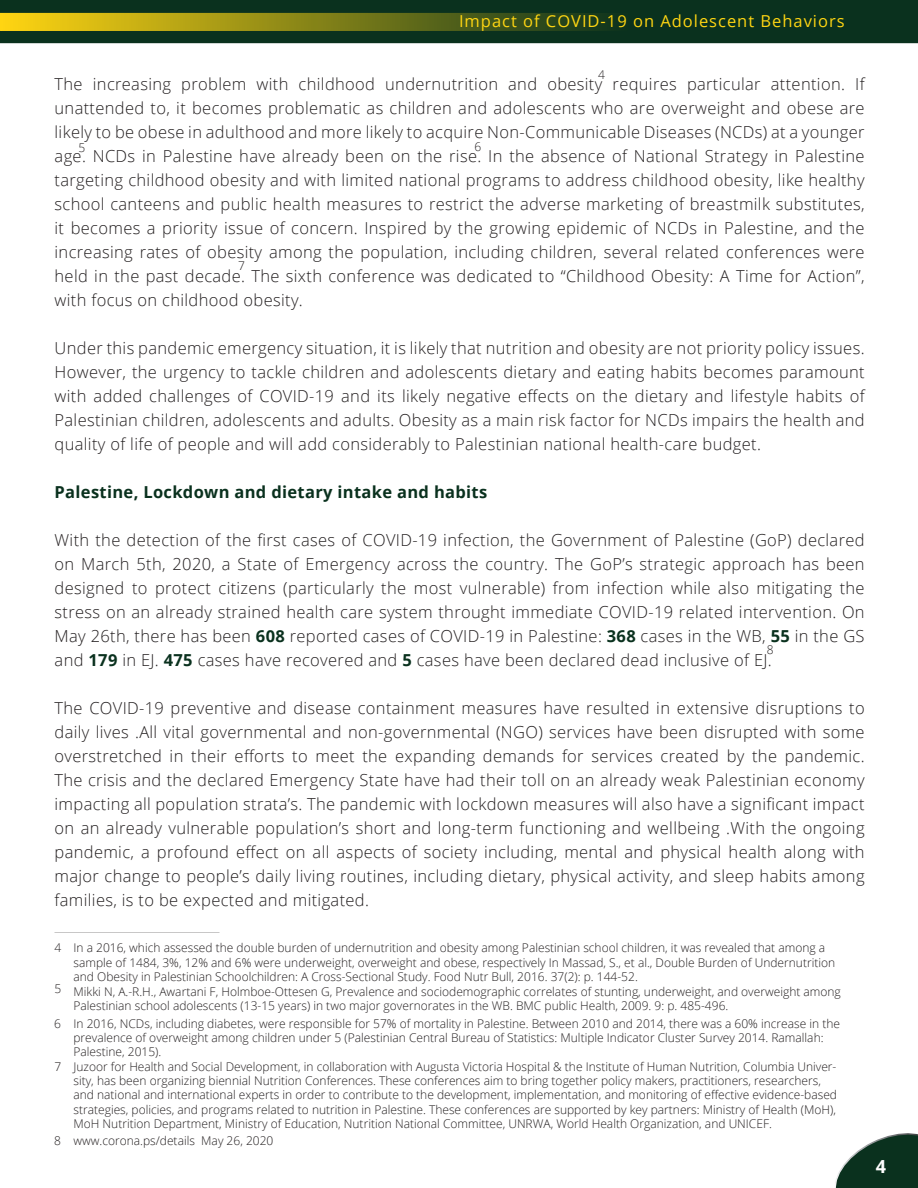
<style>
.page{position:relative;width:918px;height:1188px;background:#fff}
.page>*{position:absolute;margin:0;border:0;box-sizing:border-box;transform-origin:0 0}
.t1{font:700 18px "Open Sans";color:#fff}
.t2{font:300 16.5px/24px "Open Sans";letter-spacing:.02em;color:#231f20;text-align:justify}
.t3{font:700 16.5px "Open Sans";letter-spacing:.02em;color:#0a311e}
.t4{font:16.5px "Open Sans";letter-spacing:.06em;color:#ffd512}
.t5{font:300 12px/14.4px "Open Sans";color:#231f20}
.s1{font-weight:700;color:#0a311e}
</style>
<div class="page">
<svg style="left:835px;top:1133px;width:83px;height:55px"></svg>
<svg style="left:0;top:0;width:918px;height:43px;background:#2d481c"></svg>
<p class="t4" style="left:459px;top:10px;width:387px">Impact of COVID-19 on Adolescent Behaviors</p>
<p class="t5" style="left:598px;top:68px;width:8px">4</p>
<p class="t2" style="left:55px;top:72px;width:812px">The increasing problem with childhood undernutrition and obesity requires particular attention. If unattended to, it becomes problematic as children and adolescents who are overweight and obese are likely to be obese in adulthood and more likely to acquire Non-Communicable Diseases (NCDs) at a younger age. NCDs in Palestine have already been on the rise. In the absence of National Strategy in Palestine targeting childhood obesity and with limited national programs to address childhood obesity, like healthy school canteens and public health measures to restrict the adverse marketing of breastmilk substitutes, it becomes a priority issue of concern. Inspired by the growing epidemic of NCDs in Palestine, and the increasing rates of obesity among the population, including children, several related conferences were held in the past decade. The sixth conference was dedicated to “Childhood Obesity: A Time for Action”, with focus on childhood obesity.</p>
<p class="t2" style="left:55px;top:336px;width:812px">Under this pandemic emergency situation, it is likely that nutrition and obesity are not priority policy issues.<br>However, the urgency to tackle children and adolescents dietary and eating habits becomes paramount with added challenges of COVID-19 and its likely negative effects on the dietary and lifestyle habits of Palestinian children, adolescents and adults. Obesity as a main risk factor for NCDs impairs the health and quality of life of people and will add considerably to Palestinian national health-care budget.</p>
<p class="t3" style="left:55px;top:480px;width:434px">Palestine, Lockdown and dietary intake and habits</p>
<p class="t2" style="left:55px;top:528px;width:812px">With the detection of the first cases of COVID-19 infection, the Government of Palestine (GoP) declared on March 5th, 2020, a State of Emergency across the country. The GoP’s strategic approach has been designed to protect citizens (particularly the most vulnerable) from infection while also mitigating the stress on an already strained health care system throught immediate COVID-19 related intervention. On May 26th, there has been <span class="s1">608</span> reported cases of COVID-19 in Palestine: <span class="s1">368</span> cases in the WB, <span class="s1">55</span> in the GS and <span class="s1">179</span> in EJ. <span class="s1">475</span> cases have recovered and <span class="s1">5</span> cases have been declared dead inclusive of EJ.</p>
<p class="t2" style="left:55px;top:696px;width:812px">The COVID-19 preventive and disease containment measures have resulted in extensive disruptions to daily lives .All vital governmental and non-governmental (NGO) services have been disrupted with some overstretched in their efforts to meet the expanding demands for services created by the pandemic.<br>The crisis and the declared Emergency State have had their toll on an already weak Palestinian economy impacting all population strata’s. The pandemic with lockdown measures will also have a significant impact on an already vulnerable population’s short and long-term functioning and wellbeing .With the ongoing pandemic, a profound effect on all aspects of society including, mental and physical health along with major change to people’s daily living routines, including dietary, physical activity, and sleep habits among families, is to be expected and mitigated.</p>
<p class="t5" style="left:475px;top:139px;width:8px">6</p>
<p class="t5" style="left:79px;top:140px;width:8px">5</p>
<p class="t5" style="left:238px;top:258px;width:8px">7</p>
<p class="t5" style="left:767px;top:642px;width:8px">8</p>
<p class="t5" style="left:55px;top:940px;width:8px">4</p>
<p class="t5" style="left:74px;top:941px;width:763px">In a 2016, which assessed the double burden of undernutrition and obesity among Palestinian school children, it was revealed that among a sample of 1484, 3%, 12% and 6% were underweight, overweight and obese, respectively In Massad, S., et al., Double Burden of Undernutrition and Obesity in Palestinian Schoolchildren: A Cross-Sectional Study. Food Nutr Bull, 2016. 37(2): p. 144-52.</p>
<p class="t5" style="left:55px;top:981px;width:8px">5</p>
<p class="t5" style="left:74px;top:984px;width:769px">Mikki N, A.-R.H., Awartani F, Holmboe-Ottesen G, Prevalence and sociodemographic correlates of stunting, underweight, and overweight among<br>Palestinian school adolescents (13-15 years) in two major governorates in the WB. BMC public Health, 2009. 9: p. 485-496.</p>
<p class="t5" style="left:74px;top:1016px;width:768px">In 2016, NCDs, including diabetes, were responsible for 57% of mortality in Palestine. Between 2010 and 2014, there was a 60% increase in the prevalence of overweight among children under 5 (Palestinian Central Bureau of Statistics: Multiple Indicator Cluster Survey 2014. Ramallah:<br>Palestine, 2015).</p>
<p class="t5" style="left:54px;top:1016px;width:8px">6</p>
<p class="t5" style="left:55px;top:1059px;width:8px">7</p>
<p class="t5" style="left:54px;top:1134px;width:8px">8</p>
<p class="t5" style="left:74px;top:1059px;width:765px">Juzoor for Health and Social Development, in collaboration with Augusta Victoria Hospital &amp; the Institute of Human Nutrition, Columbia Univer&shy;sity, has been organizing biennial Nutrition Conferences. These conferences aim to bring together policy makers, practitioners, researchers, and national and international experts in order to contribute to the development, implementation, and monitoring of effective evidence-based strategies, policies, and programs related to nutrition in Palestine. These conferences are supported by key partners: Ministry of Health (MoH), MoH Nutrition Department, Ministry of Education, Nutrition National Committee, UNRWA, World Health Organization, and UNICEF.</p>
<p class="t5" style="left:74px;top:1134px;width:201px">www.corona.ps/details May 26, 2020</p>
<p class="t1" style="left:876px;top:1153px;width:12px">4</p>
</div>
